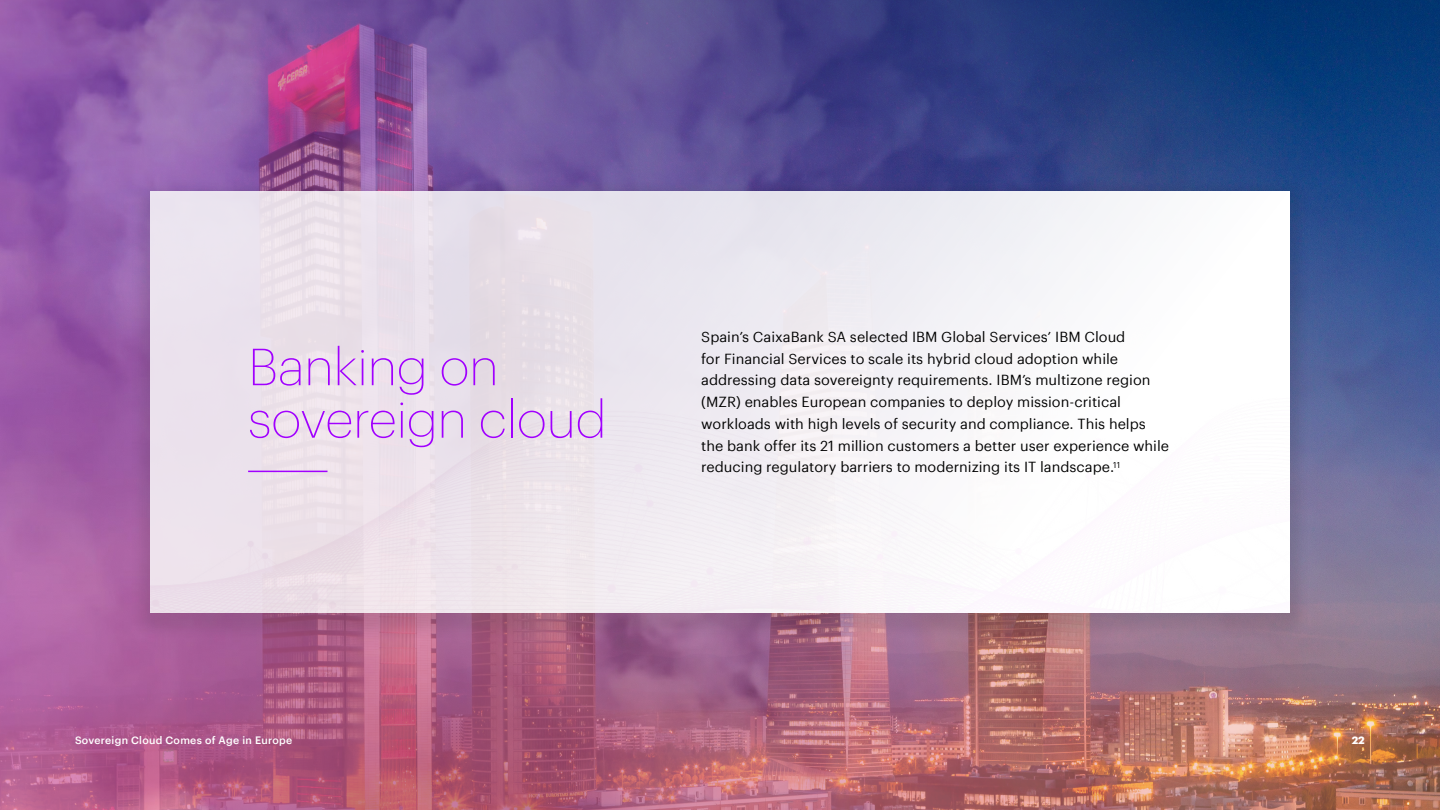
<style>
.page{position:relative;width:1440px;height:810px;background:#fff}
.page>*{position:absolute;margin:0;border:0;box-sizing:border-box;transform-origin:0 0}
.t1{font:200 51px/52.5px "Graphik";color:#a100ff}
.t2{font:14.25px/21.8px "Graphik";color:#000}
.t3{font:500 10.5px "Graphik";letter-spacing:.025em;color:#fff}
.t4{font:700 10.5px "Graphik";color:#fff}
</style>
<div class="page">
<img style="left:0;top:0;width:1440px;height:810px">
<div style="left:129px;top:178px;width:1182px;height:463px;background:#000;opacity:.1"></div>
<div style="left:150px;top:191px;width:1140px;height:422px;background:linear-gradient(to right,#e4dbe7,#f4f6f9)"></div>
<img style="left:150px;top:221px;width:1140px;height:392px">
<hr style="left:248px;top:471px;width:79px;height:1px;background:#a100ff">
<h1 class="t1" style="left:248px;top:337px;width:360px">Banking on sovereign cloud</h1>
<p class="t2" style="left:701px;top:325px;width:469px">Spain’s CaixaBank SA selected IBM Global Services’ IBM Cloud<br>for Financial Services to scale its hybrid cloud adoption while addressing data sovereignty requirements. IBM’s multizone region (MZR) enables European companies to deploy mission-critical workloads with high levels of security and compliance. This helps the bank offer its 21 million customers a better user experience while reducing regulatory barriers to modernizing its IT landscape.<sup>11</sup></p>
<p class="t3" style="left:75px;top:733px;width:219px">Sovereign Cloud Comes of Age in Europe</p>
<p class="t4" style="left:1352px;top:732px;width:14px">22</p>
</div>
